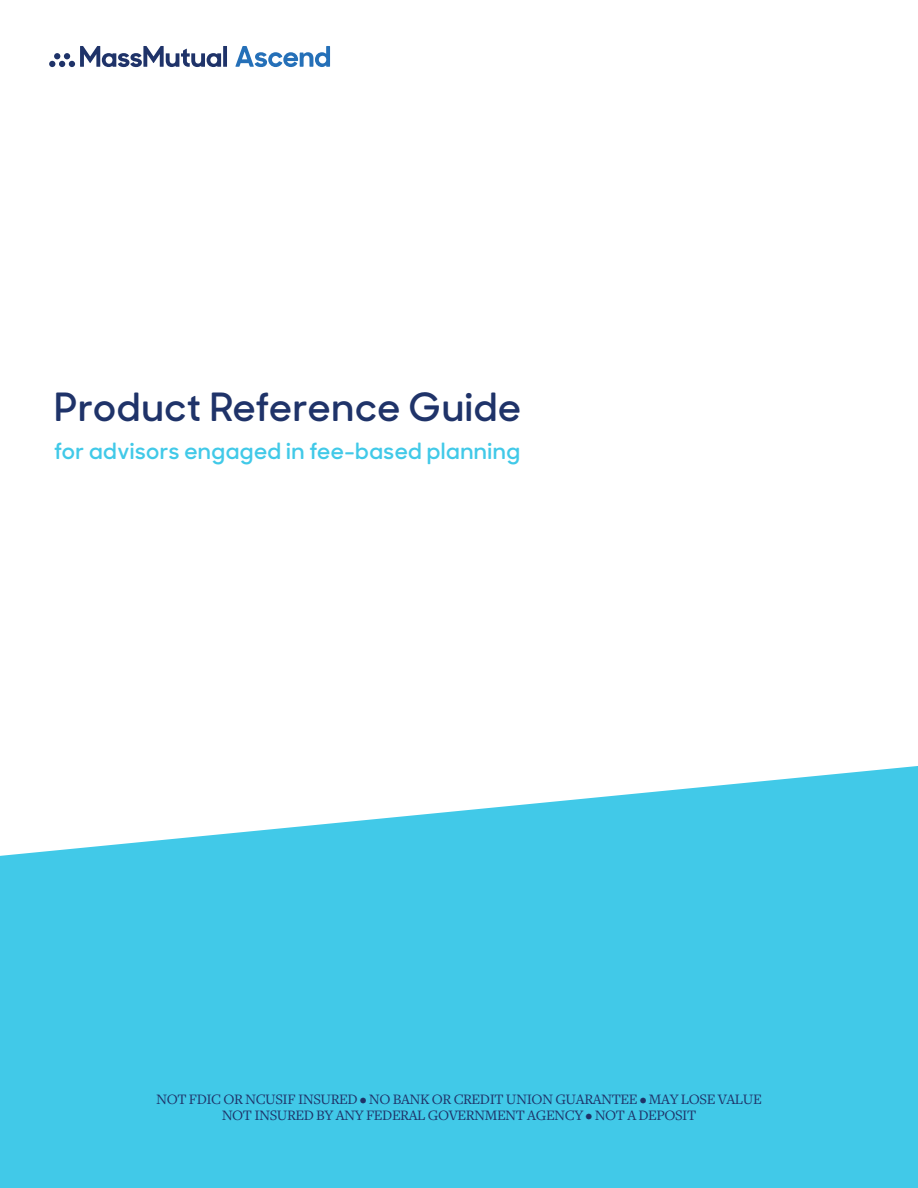
<style>
.page{position:relative;width:918px;height:1188px;background:#fff}
.page>*{position:absolute;margin:0;border:0;box-sizing:border-box;transform-origin:0 0}
.Cov_Headline_294{font:600 39px "MM Sharp Sans";letter-spacing:.02em;color:#1f3369}
.Cov_Headline_294-2{font:600 22.5px "MM Sharp Sans";letter-spacing:.02em;color:#41c9e8}
.bank_box{font:15px/16.5px "Freight Text Pro";letter-spacing:-.03em;color:#1f3369;text-align:center}
</style>
<div class="page">
<svg style="left:235px;top:46px;width:95px;height:21px"></svg>
<svg style="left:223px;top:46px;width:4px;height:21px"></svg>
<svg style="left:49px;top:46px;width:172px;height:21px"></svg>
<svg style="left:0;top:766px;width:918px;height:422px;background:#58cfea"></svg>
<div style="left:53px;top:1080px;width:812px;height:54px;background:#41c9e8"></div>
<p class="Cov_Headline_294" style="left:54px;top:376px;width:469px">Product Reference Guide</p>
<p class="Cov_Headline_294-2" style="left:54px;top:433px;width:468px">for advisors engaged in fee-based planning</p>
<p class="bank_box" style="left:156px;top:1090px;width:607px">NOT FDIC OR NCUSIF INSURED • NO BANK OR CREDIT UNION GUARANTEE • MAY LOSE VALUE<br>NOT INSURED BY ANY FEDERAL GOVERNMENT AGENCY • NOT A DEPOSIT</p>
</div>
